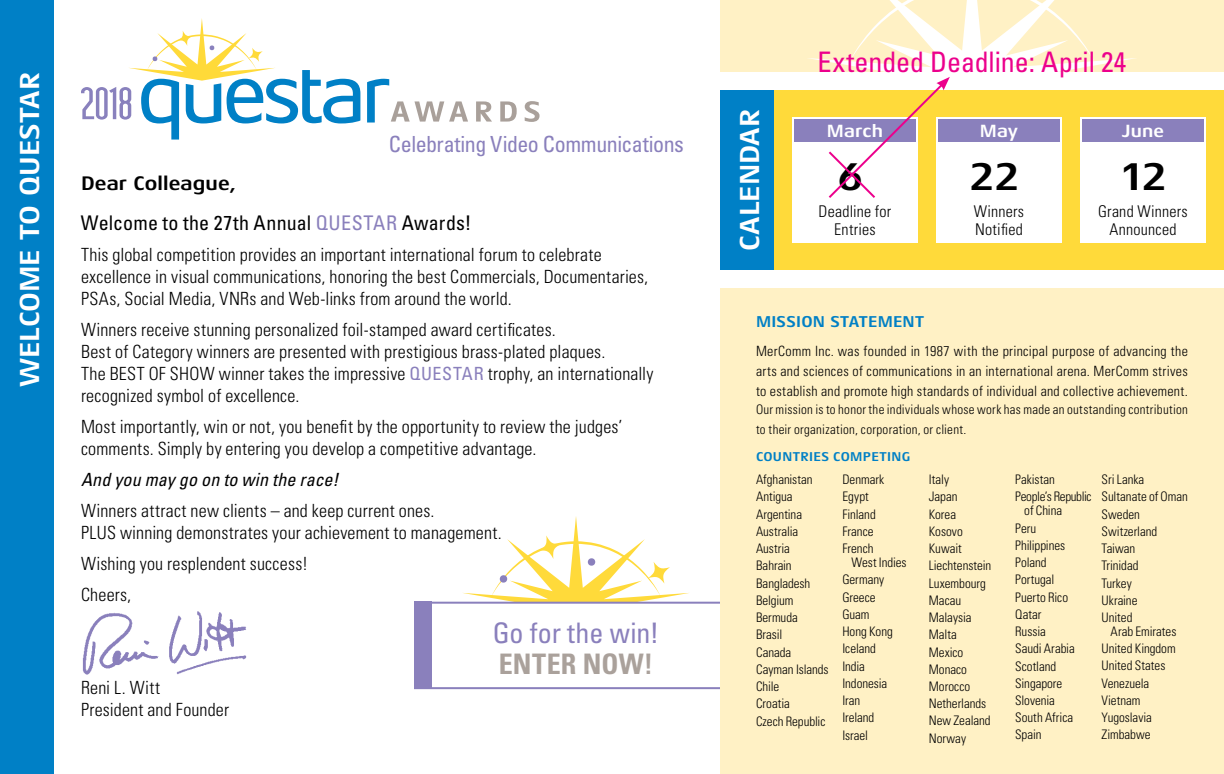
<style>
.page{position:relative;width:1224px;height:774px;background:#fff}
.page>*{position:absolute;margin:0;border:0;box-sizing:border-box;transform-origin:0 0}
.t1{font:700 40px "Aeonis LT Pro";color:#000}
.t2{font:700 28px "Aeonis LT Pro";letter-spacing:-.005em;color:#fff}
.t3{font:28px "Nova Condensed S Si Condensed";color:#ec008c}
.t4{font:28px "Nova Condensed S Si Condensed";color:#8a80bc}
.t5{font:700 condensed 28px "Nova Condensed S Si";letter-spacing:.005em;color:#aaa19b}
.t6{font:22px "Nova Condensed S Si Condensed";letter-spacing:-.02em;color:#8a80bc}
.t7{font:20px "Nova Condensed S Si Condensed";letter-spacing:.01em;color:#000}
.t8{font:700 20px "Aeonis LT Pro";color:#000}
.t9{font:300 condensed 18px/22px "Nova Light Condensed S Si";letter-spacing:.01em;color:#000}
.t10{font:italic condensed 18px "Nova Condensed S Si";letter-spacing:.01em;color:#000}
.t11{font:700 18px "Aeonis LT Pro";color:#fff}
.t12{font:300 condensed 16px/18px "Nova Light Condensed S Si";letter-spacing:.015em;color:#000;text-align:center}
.t13{font:700 16px "Aeonis LT Pro";color:#0080c6}
.t14{font:300 condensed 14px/20px "Nova Light Condensed S Si";letter-spacing:.02em;color:#000;text-align:justify}
.t15{font:300 condensed 13px/17.2px "Nova Light Condensed S Si";color:#000}
.t16{font:300 condensed 13px/20px "Nova Light Condensed S Si";letter-spacing:.025em;color:#000}
.t17{font:300 condensed 13px/17.2px "Nova Light Condensed S Si";letter-spacing:-.02em;color:#000}
.t18{font:700 13px "Aeonis LT Pro";letter-spacing:.025em;color:#0080c6}
.s1{color:#8a80bc}
.s2{font-family:"Nova Condensed S Si Condensed";font-weight:400;font-stretch:normal;color:#8a80bc}
</style>
<div class="page">
<svg style="left:462px;top:516px;width:228px;height:86px"></svg>
<svg style="left:538px;top:535px;width:24px;height:24px"></svg>
<div style="left:414px;top:602px;width:333px;height:87px;background:#fff;border:2px solid #8a80bc"></div>
<div style="left:720px;top:90px;width:504px;height:180px;background:#ffda3a"></div>
<div style="left:0;top:0;width:54px;height:774px;background:#0080c6"></div>
<div style="left:720px;top:90px;width:54px;height:180px;background:#0080c6"></div>
<img style="left:82px;top:611px;width:165px;height:64px">
<div style="left:414px;top:602px;width:18px;height:87px;background:#8a80bc"></div>
<div style="left:720px;top:288px;width:504px;height:486px;background:#fff1c5"></div>
<div style="left:720px;top:0;width:504px;height:72px;background:#fff1c5"></div>
<div style="left:792px;top:117px;width:126px;height:126px;background:#fff"></div>
<div style="left:936px;top:117px;width:126px;height:126px;background:#fff"></div>
<div style="left:1080px;top:117px;width:126px;height:126px;background:#fff"></div>
<div style="left:793px;top:118px;width:124px;height:25px;background:#8a80bc"></div>
<div style="left:792px;top:117px;width:126px;height:27px;border:2px solid #fff"></div>
<div style="left:1081px;top:118px;width:124px;height:25px;background:#8a80bc"></div>
<div style="left:1080px;top:117px;width:126px;height:27px;border:2px solid #fff"></div>
<svg style="left:367px;top:79px;width:101px;height:44px"></svg>
<svg style="left:476px;top:101px;width:16px;height:21px"></svg>
<svg style="left:500px;top:101px;width:17px;height:21px"></svg>
<svg style="left:525px;top:101px;width:15px;height:21px"></svg>
<svg style="left:81px;top:18px;width:279px;height:122px"></svg>
<svg style="left:806px;top:0;width:332px;height:198px"></svg>
<h2 class="t2" style="left:14px;top:387px;width:317px;rotate:-90deg">Welcome to Questar</h2>
<p class="t6" style="left:389px;top:130px;width:297px">Celebrating Video Communications</p>
<p class="t8" style="left:81px;top:172px;width:157px">Dear Colleague,</p>
<p class="t7" style="left:81px;top:210px;width:392px">Welcome to the 27th Annual <span class="s1">QUESTAR</span> Awards!</p>
<p class="t9" style="left:81px;top:243px;width:569px">This global competition provides an important international forum to celebrate excellence in visual communications, honoring the best Commercials, Documentaries,<br>PSAs, Social Media, VNRs and Web-links from around the world.</p>
<p class="t9" style="left:81px;top:318px;width:574px">Winners receive stunning personalized foil-stamped award certificates.<br>Best of Category winners are presented with prestigious brass-plated plaques.<br>The BEST OF SHOW winner takes the impressive <span class="s2">QUESTAR</span> trophy, an internationally recognized symbol of excellence.</p>
<p class="t9" style="left:81px;top:415px;width:543px">Most importantly, win or not, you benefit by the opportunity to review the judges’ comments. Simply by entering you develop a competitive advantage.</p>
<p class="t10" style="left:81px;top:468px;width:259px">And you may go on to win the race!</p>
<p class="t9" style="left:81px;top:499px;width:422px">Winners attract new clients – and keep current ones.<br>PLUS winning demonstrates your achievement to management.</p>
<p class="t9" style="left:81px;top:548px;width:229px;line-height:31px">Wishing you resplendent success!<br>Cheers,</p>
<p class="t9" style="left:81px;top:676px;width:150px">Reni L. Witt<br>President and Founder</p>
<h2 class="t4" style="left:493px;top:615px;width:168px">Go for the win!</h2>
<h2 class="t5" style="left:499px;top:646px;width:156px">ENTER NOW!</h2>
<h2 class="t2" style="left:734px;top:251px;width:144px;rotate:-90deg">Calendar</h2>
<h2 class="t3" style="left:818px;top:44px;width:310px">Extended Deadline: April 24</h2>
<p class="t11" style="left:827px;top:121px;width:58px">March</p>
<p class="t11" style="left:980px;top:121px;width:40px">May</p>
<p class="t11" style="left:1122px;top:121px;width:44px">June</p>
<h1 class="t1" style="left:838px;top:154px;width:27px">6</h1>
<p class="t12" style="left:819px;top:202px;width:74px">Deadline for<br>Entries</p>
<h1 class="t1" style="left:969px;top:154px;width:52px">22</h1>
<p class="t12" style="left:974px;top:202px;width:52px;text-align:left">Winners<br>Notified</p>
<h1 class="t1" style="left:1119px;top:154px;width:50px">12</h1>
<p class="t12" style="left:1098px;top:202px;width:91px">Grand Winners<br>Announced</p>
<p class="t13" style="left:756px;top:313px;width:86px">MISSION STATEMENT</p>
<p class="t14" style="left:756px;top:341px;width:433px">MerComm Inc. was founded in 1987 with the principal purpose of advancing the arts and sciences of communications in an international arena. MerComm strives to establish and promote high standards of individual and collective achievement.</p>
<p class="t16" style="left:756px;top:399px;width:434px">Our mission is to honor the individuals whose work has made an outstanding contribution to their organization, corporation, or client.</p>
<p class="t18" style="left:756px;top:450px;width:156px">Countries Competing</p>
<p class="t15" style="left:756px;top:471px;width:74px">Afghanistan<br>Antigua<br>Argentina<br>Australia<br>Austria<br>Bahrain<br>Bangladesh<br>Belgium<br>Bermuda<br>Brasil<br>Canada<br>Cayman Islands<br>Chile<br>Croatia<br>Czech Republic</p>
<p class="t15" style="left:842px;top:471px;width:43px">Denmark<br>Egypt<br>Finland<br>France<br>French</p>
<p class="t15" style="left:1102px;top:471px;width:88px">Sri Lanka<br>Sultanate of Oman<br>Sweden<br>Switzerland<br>Taiwan<br>Trinidad<br>Turkey<br>Ukraine<br>United</p>
<p class="t15" style="left:1102px;top:623px;width:76px;text-indent:9px">Arab Emirates<br>United Kingdom<br>United States<br>Venezuela<br>Vietnam<br>Yugoslavia<br>Zimbabwe</p>
<p class="t15" style="left:929px;top:471px;width:64px">Italy<br>Japan<br>Korea<br>Kosovo<br>Kuwait<br>Liechtenstein<br>Luxembourg<br>Macau<br>Malaysia<br>Malta<br>Mexico<br>Monaco<br>Morocco<br>Netherlands<br>New Zealand<br>Norway</p>
<p class="t17" style="left:1015px;top:471px;width:78px">Pakistan<br>People’s Republic</p>
<p class="t15" style="left:1015px;top:502px;width:61px;text-indent:9px">of China<br>Peru<br>Philippines<br>Poland<br>Portugal<br>Puerto Rico<br>Qatar<br>Russia<br>Saudi Arabia<br>Scotland<br>Singapore<br>Slovenia<br>South Africa<br>Spain</p>
<p class="t15" style="left:842px;top:554px;width:66px;text-indent:9px">West Indies<br>Germany<br>Greece<br>Guam<br>Hong Kong<br>Iceland<br>India<br>Indonesia<br>Iran<br>Ireland<br>Israel</p>
</div>
